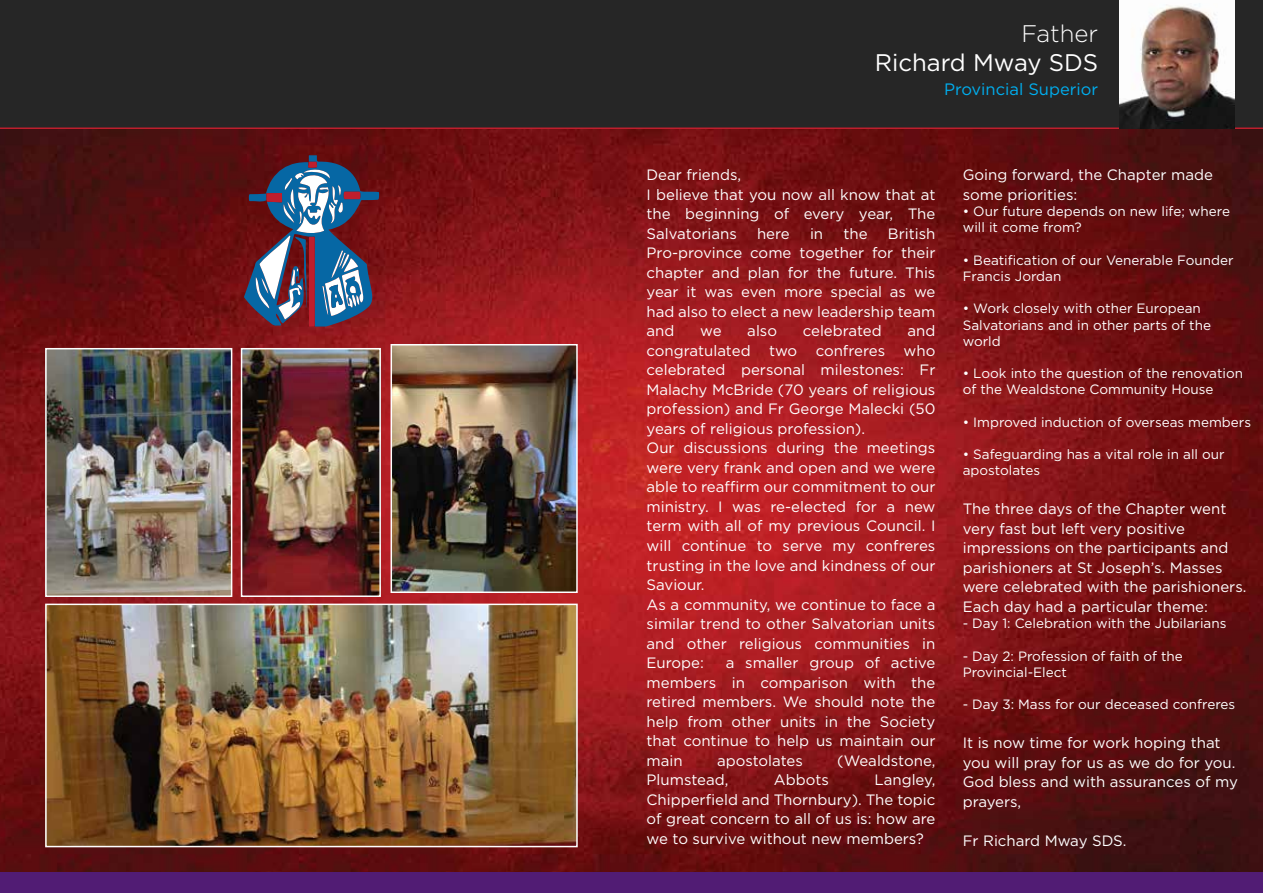
<style>
.page{position:relative;width:1263px;height:893px;background:#fff}
.page>*{position:absolute;margin:0;border:0;box-sizing:border-box;transform-origin:0 0}
.t1{font:24px "Gotham";color:#fff}
.t2{font:300 24px "Gotham";color:#fff}
.t3{font:16.5px "Gotham";color:#00aeef}
.t4{font:15px/19.5px "Gotham";color:#fff}
.t5{font:13.5px/16.2px "Gotham";color:#fff}
</style>
<div class="page">
<img style="left:0;top:129px;width:1263px;height:744px">
<div style="left:0;top:873px;width:1263px;height:20px;background:#511c74"></div>
<div style="left:0;top:0;width:1263px;height:129px;background:#262626"></div>
<img style="left:1119px;top:0;width:116px;height:128px">
<svg style="left:244px;top:155px;width:135px;height:172px;background:#5e536c"></svg>
<img style="left:393px;top:347px;width:182px;height:243px">
<img style="left:244px;top:351px;width:134px;height:243px">
<img style="left:48px;top:351px;width:181px;height:243px">
<img style="left:48px;top:607px;width:527px;height:237px">
<div style="left:45px;top:348px;width:187px;height:249px;border:2px solid #fff"></div>
<div style="left:241px;top:348px;width:140px;height:249px;border:2px solid #fff"></div>
<div style="left:390px;top:344px;width:188px;height:249px;border:2px solid #fff"></div>
<div style="left:45px;top:604px;width:533px;height:243px;border:2px solid #fff"></div>
<h1 class="t2" style="left:1021px;top:18px;width:78px">Father</h1>
<h1 class="t1" style="left:875px;top:47px;width:225px">Richard Mway SDS</h1>
<p class="t3" style="left:944px;top:78px;width:156px">Provincial Superior</p>
<p class="t4" style="left:646px;top:165px;width:290px">Dear friends,<br>I believe that you now all know that at the beginning of every year, The<br>Salvatorians</p>
<p class="t4" style="left:646px;top:224px;width:290px;text-align:justify;text-indent:241px">British Pro-province come together for their chapter and plan for the future. This year it was even more special as we had also to elect a new leadership team and</p>
<p class="t4" style="left:757px;top:224px;width:34px">here</p>
<p class="t4" style="left:810px;top:224px;width:15px">in</p>
<p class="t4" style="left:843px;top:224px;width:26px">the</p>
<p class="t4" style="left:646px;top:321px;width:290px;text-indent:261px">and congratulated two confreres who celebrated personal milestones: Fr<br>Malachy McBride (70 years of religious profession) and Fr George Malecki (50 years of religious profession).<br>Our discussions during the meetings were very frank and open and we were able to reaffirm our commitment to our ministry. I was re-elected for a new term with all of my previous Council. I will continue to serve my confreres trusting in the love and kindness of our<br>Saviour.<br>As a community, we continue to face a similar trend to other Salvatorian units and other religious communities in<br>Europe:</p>
<p class="t4" style="left:700px;top:321px;width:23px">we</p>
<p class="t4" style="left:747px;top:321px;width:31px">also</p>
<p class="t4" style="left:803px;top:321px;width:80px">celebrated</p>
<p class="t4" style="left:646px;top:653px;width:290px;text-align:justify;text-indent:79px">a smaller group of active members in comparison with the retired members. We should note the help from other units in the Society that continue to help us maintain our main</p>
<p class="t4" style="left:717px;top:750px;width:87px">apostolates</p>
<p class="t4" style="left:837px;top:750px;width:100px">(Wealdstone,</p>
<p class="t4" style="left:646px;top:770px;width:83px">Plumstead,</p>
<p class="t4" style="left:774px;top:770px;width:56px">Abbots</p>
<p class="t4" style="left:646px;top:770px;width:290px;text-align:justify;text-indent:228px">Langley, Chipperfield and Thornbury). The topic of great concern to all of us is: how are we to survive without new members?</p>
<p class="t4" style="left:963px;top:165px;width:252px">Going forward, the Chapter made some priorities:</p>
<p class="t5" style="left:963px;top:203px;width:269px">• Our future depends on new life; where will it come from?</p>
<p class="t5" style="left:963px;top:252px;width:272px">• Beatification of our Venerable Founder<br>Francis Jordan</p>
<p class="t5" style="left:963px;top:300px;width:250px">• Work closely with other European<br>Salvatorians and in other parts of the world</p>
<p class="t5" style="left:963px;top:365px;width:282px">• Look into the question of the renovation of the Wealdstone Community House</p>
<p class="t5" style="left:963px;top:414px;width:290px">• Improved induction of overseas members</p>
<p class="t5" style="left:963px;top:446px;width:263px">• Safeguarding has a vital role in all our apostolates</p>
<p class="t4" style="left:963px;top:499px;width:285px">The three days of the Chapter went very fast but left very positive impressions on the participants and parishioners at St Joseph’s. Masses were celebrated with the parishioners.<br>Each day had a particular theme:</p>
<p class="t5" style="left:963px;top:615px;width:265px">- Day 1: Celebration with the Jubilarians</p>
<p class="t5" style="left:963px;top:647px;width:222px">- Day 2: Profession of faith of the<br>Provincial-Elect</p>
<p class="t5" style="left:963px;top:696px;width:274px">- Day 3: Mass for our deceased confreres</p>
<p class="t4" style="left:963px;top:733px;width:277px">It is now time for work hoping that you will pray for us as we do for you.<br>God bless and with assurances of my prayers,</p>
<p class="t4" style="left:963px;top:830px;width:165px">Fr Richard Mway SDS.</p>
</div>
